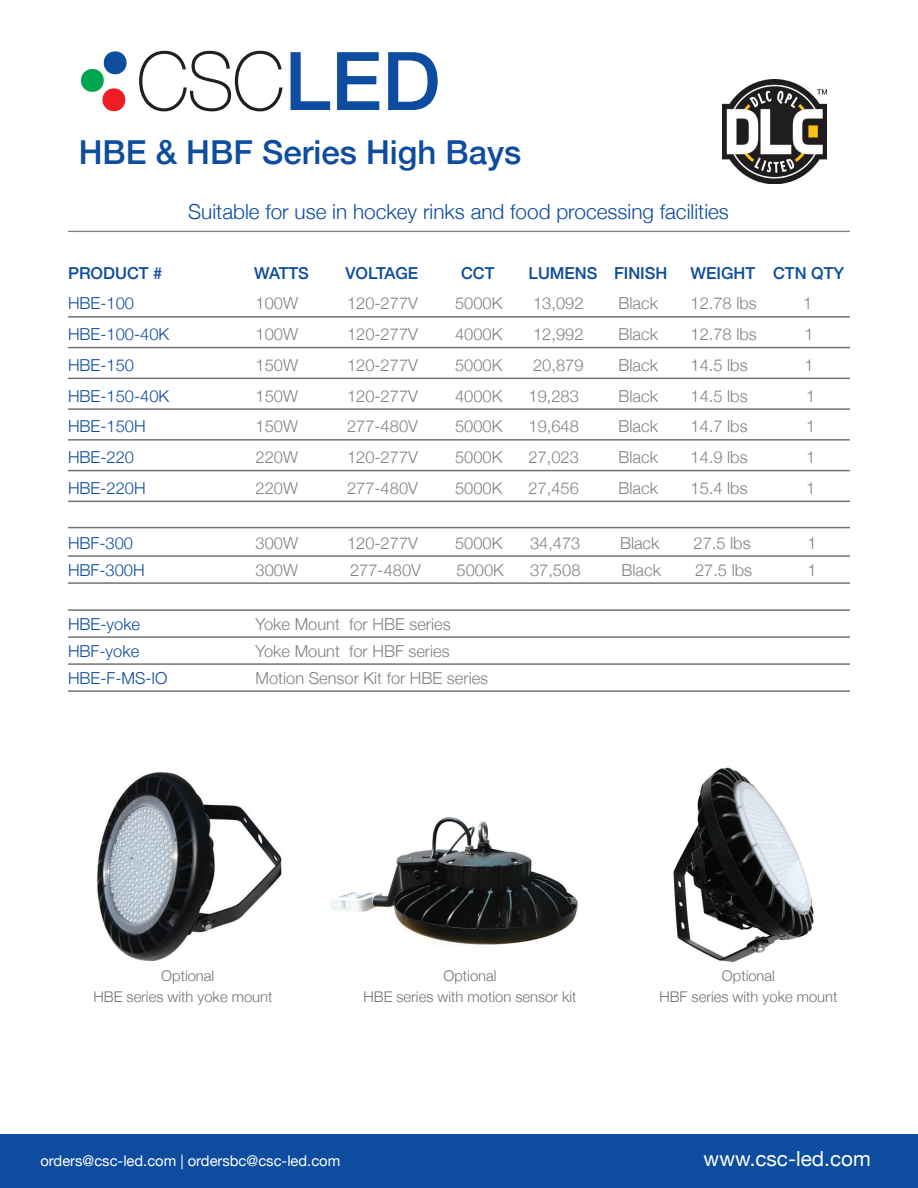
<style>
.page{position:relative;width:918px;height:1188px;background:#fff}
.page>*{position:absolute;margin:0;border:0;box-sizing:border-box;transform-origin:0 0}
.t1{font:500 33px "Helvetica Neue";color:#0d4c9f}
.t2{font:300 20.7px "Helvetica Neue";color:#0d4c9f}
.t3{font:20.7px "Helvetica Neue";color:#fff}
.t4{font:300 16.5px "Helvetica Neue";color:#818183}
.t5{font:300 16.5px "Helvetica Neue";color:#0d4c9f}
.t6{font:500 16.5px "Helvetica Neue";color:#0d4c9f}
.t7{font:300 14.7px "Helvetica Neue";color:#717271}
.t8{font:14.7px "Helvetica Neue";color:#fff}
</style>
<div class="page">
<hr style="left:68px;top:231px;width:782px;height:1px;background:#818183">
<hr style="left:68px;top:316px;width:782px;height:2px;background:#717271">
<hr style="left:68px;top:347px;width:782px;height:1px;background:#717271">
<hr style="left:68px;top:378px;width:782px;height:1px;background:#717271">
<hr style="left:68px;top:408px;width:782px;height:2px;background:#717271">
<hr style="left:68px;top:439px;width:782px;height:2px;background:#717271">
<hr style="left:68px;top:470px;width:782px;height:1px;background:#717271">
<hr style="left:68px;top:501px;width:782px;height:1px;background:#717271">
<hr style="left:68px;top:527px;width:782px;height:1px;background:#717271">
<hr style="left:68px;top:555px;width:782px;height:2px;background:#717271">
<hr style="left:68px;top:582px;width:782px;height:2px;background:#717271">
<hr style="left:68px;top:609px;width:782px;height:2px;background:#717271">
<hr style="left:68px;top:636px;width:782px;height:2px;background:#717271">
<hr style="left:68px;top:663px;width:782px;height:2px;background:#717271">
<hr style="left:68px;top:690px;width:782px;height:2px;background:#717271">
<svg style="left:139px;top:51px;width:143px;height:60px"></svg>
<svg style="left:291px;top:52px;width:39px;height:58px"></svg>
<svg style="left:337px;top:52px;width:42px;height:58px"></svg>
<svg style="left:388px;top:52px;width:50px;height:58px"></svg>
<div style="left:104px;top:51px;width:23px;height:23px;background:#0d4c9f;border-radius:11px"></div>
<div style="left:103px;top:88px;width:22px;height:23px;background:#ee1d23;border-radius:11px"></div>
<div style="left:81px;top:69px;width:23px;height:23px;background:#00a54f;border-radius:11px"></div>
<img style="left:723px;top:80px;width:103px;height:104px">
<img style="left:330px;top:817px;width:248px;height:128px">
<img style="left:97px;top:772px;width:185px;height:190px">
<img style="left:673px;top:767px;width:141px;height:196px">
<div style="left:0;top:1134px;width:918px;height:54px;background:#0d4c9f"></div>
<p class="t1" style="left:79px;top:126px;width:444px">HBE &amp; HBF Series High Bays</p>
<p class="t2" style="left:188px;top:195px;width:542px">Suitable for use in hockey rinks and food processing facilities</p>
<p class="t6" style="left:68px;top:259px;width:96px">PRODUCT #</p>
<p class="t6" style="left:254px;top:259px;width:56px">WATTS</p>
<p class="t6" style="left:346px;top:259px;width:74px">VOLTAGE</p>
<p class="t6" style="left:461px;top:259px;width:35px">CCT</p>
<p class="t6" style="left:529px;top:259px;width:140px">LUMENS FINISH</p>
<p class="t6" style="left:691px;top:259px;width:155px">WEIGHT CTN QTY</p>
<p class="t5" style="left:68px;top:290px;width:68px">HBE-100</p>
<p class="t4" style="left:256px;top:290px;width:44px">100W</p>
<p class="t4" style="left:347px;top:290px;width:72px">120-277V</p>
<p class="t4" style="left:455px;top:290px;width:49px">5000K</p>
<p class="t4" style="left:533px;top:290px;width:52px">13,092</p>
<p class="t4" style="left:619px;top:290px;width:41px">Black</p>
<p class="t4" style="left:691px;top:290px;width:68px">12.78 lbs</p>
<p class="t4" style="left:803px;top:290px;width:11px">1</p>
<p class="t5" style="left:68px;top:321px;width:103px">HBE-100-40K</p>
<p class="t4" style="left:256px;top:321px;width:44px">100W</p>
<p class="t4" style="left:347px;top:321px;width:72px">120-277V</p>
<p class="t4" style="left:455px;top:321px;width:49px">4000K</p>
<p class="t4" style="left:533px;top:321px;width:52px">12,992</p>
<p class="t4" style="left:619px;top:321px;width:41px">Black</p>
<p class="t4" style="left:691px;top:321px;width:68px">12.78 lbs</p>
<p class="t4" style="left:805px;top:321px;width:11px">1</p>
<p class="t5" style="left:68px;top:352px;width:68px">HBE-150</p>
<p class="t4" style="left:256px;top:352px;width:44px">150W</p>
<p class="t4" style="left:347px;top:352px;width:72px">120-277V</p>
<p class="t4" style="left:455px;top:352px;width:49px">5000K</p>
<p class="t4" style="left:533px;top:352px;width:52px">20,879</p>
<p class="t4" style="left:619px;top:352px;width:41px">Black</p>
<p class="t4" style="left:691px;top:352px;width:59px">14.5 lbs</p>
<p class="t4" style="left:805px;top:352px;width:11px">1</p>
<p class="t5" style="left:68px;top:382px;width:103px">HBE-150-40K</p>
<p class="t4" style="left:256px;top:382px;width:44px">150W</p>
<p class="t4" style="left:347px;top:382px;width:72px">120-277V</p>
<p class="t4" style="left:455px;top:382px;width:49px">4000K</p>
<p class="t4" style="left:529px;top:382px;width:52px">19,283</p>
<p class="t4" style="left:619px;top:382px;width:41px">Black</p>
<p class="t4" style="left:691px;top:382px;width:59px">14.5 lbs</p>
<p class="t4" style="left:806px;top:382px;width:11px">1</p>
<p class="t5" style="left:68px;top:413px;width:79px">HBE-150H</p>
<p class="t4" style="left:256px;top:413px;width:44px">150W</p>
<p class="t4" style="left:347px;top:413px;width:72px">277-480V</p>
<p class="t4" style="left:455px;top:413px;width:49px">5000K</p>
<p class="t4" style="left:529px;top:413px;width:52px">19,648</p>
<p class="t4" style="left:619px;top:413px;width:41px">Black</p>
<p class="t4" style="left:691px;top:413px;width:59px">14.7 lbs</p>
<p class="t4" style="left:806px;top:413px;width:11px">1</p>
<p class="t5" style="left:68px;top:444px;width:68px">HBE-220</p>
<p class="t4" style="left:256px;top:444px;width:44px">220W</p>
<p class="t4" style="left:347px;top:444px;width:72px">120-277V</p>
<p class="t4" style="left:455px;top:444px;width:49px">5000K</p>
<p class="t4" style="left:529px;top:444px;width:52px">27,023</p>
<p class="t4" style="left:619px;top:444px;width:41px">Black</p>
<p class="t4" style="left:691px;top:444px;width:59px">14.9 lbs</p>
<p class="t4" style="left:806px;top:444px;width:11px">1</p>
<p class="t5" style="left:68px;top:475px;width:79px">HBE-220H</p>
<p class="t4" style="left:256px;top:475px;width:44px">220W</p>
<p class="t4" style="left:347px;top:475px;width:72px">277-480V</p>
<p class="t4" style="left:455px;top:475px;width:49px">5000K</p>
<p class="t4" style="left:529px;top:475px;width:52px">27,456</p>
<p class="t4" style="left:619px;top:475px;width:41px">Black</p>
<p class="t4" style="left:691px;top:475px;width:59px">15.4 lbs</p>
<p class="t4" style="left:806px;top:475px;width:11px">1</p>
<p class="t5" style="left:68px;top:529px;width:67px">HBF-300</p>
<p class="t4" style="left:256px;top:529px;width:44px">300W</p>
<p class="t4" style="left:347px;top:529px;width:72px">120-277V</p>
<p class="t4" style="left:455px;top:529px;width:49px">5000K</p>
<p class="t4" style="left:530px;top:529px;width:52px">34,473</p>
<p class="t4" style="left:620px;top:529px;width:41px">Black</p>
<p class="t4" style="left:694px;top:529px;width:59px">27.5 lbs</p>
<p class="t4" style="left:808px;top:529px;width:11px">1</p>
<p class="t5" style="left:68px;top:556px;width:78px">HBF-300H</p>
<p class="t4" style="left:256px;top:556px;width:44px">300W</p>
<p class="t4" style="left:350px;top:556px;width:72px">277-480V</p>
<p class="t4" style="left:457px;top:556px;width:49px">5000K</p>
<p class="t4" style="left:530px;top:556px;width:52px">37,508</p>
<p class="t4" style="left:622px;top:556px;width:41px">Black</p>
<p class="t4" style="left:695px;top:556px;width:59px">27.5 lbs</p>
<p class="t4" style="left:808px;top:556px;width:11px">1</p>
<p class="t5" style="left:68px;top:610px;width:74px">HBE-yoke</p>
<p class="t4" style="left:256px;top:610px;width:197px">Yoke Mount for HBE series</p>
<p class="t5" style="left:68px;top:637px;width:73px">HBF-yoke</p>
<p class="t4" style="left:256px;top:637px;width:196px">Yoke Mount for HBF series</p>
<p class="t5" style="left:68px;top:664px;width:101px">HBE-F-MS-IO</p>
<p class="t4" style="left:256px;top:664px;width:234px">Motion Sensor Kit for HBE series</p>
<p class="t7" style="left:161px;top:964px;width:55px">Optional</p>
<p class="t7" style="left:444px;top:964px;width:55px">Optional</p>
<p class="t7" style="left:722px;top:964px;width:55px">Optional</p>
<p class="t7" style="left:94px;top:985px;width:180px">HBE series with yoke mount</p>
<p class="t7" style="left:363px;top:985px;width:215px">HBE series with motion sensor kit</p>
<p class="t7" style="left:659px;top:985px;width:180px">HBF series with yoke mount</p>
<p class="t8" style="left:40px;top:1150px;width:301px">orders@csc-led.com | ordersbc@csc-led.com</p>
<p class="t3" style="left:704px;top:1143px;width:169px">www.csc-led.com</p>
</div>
